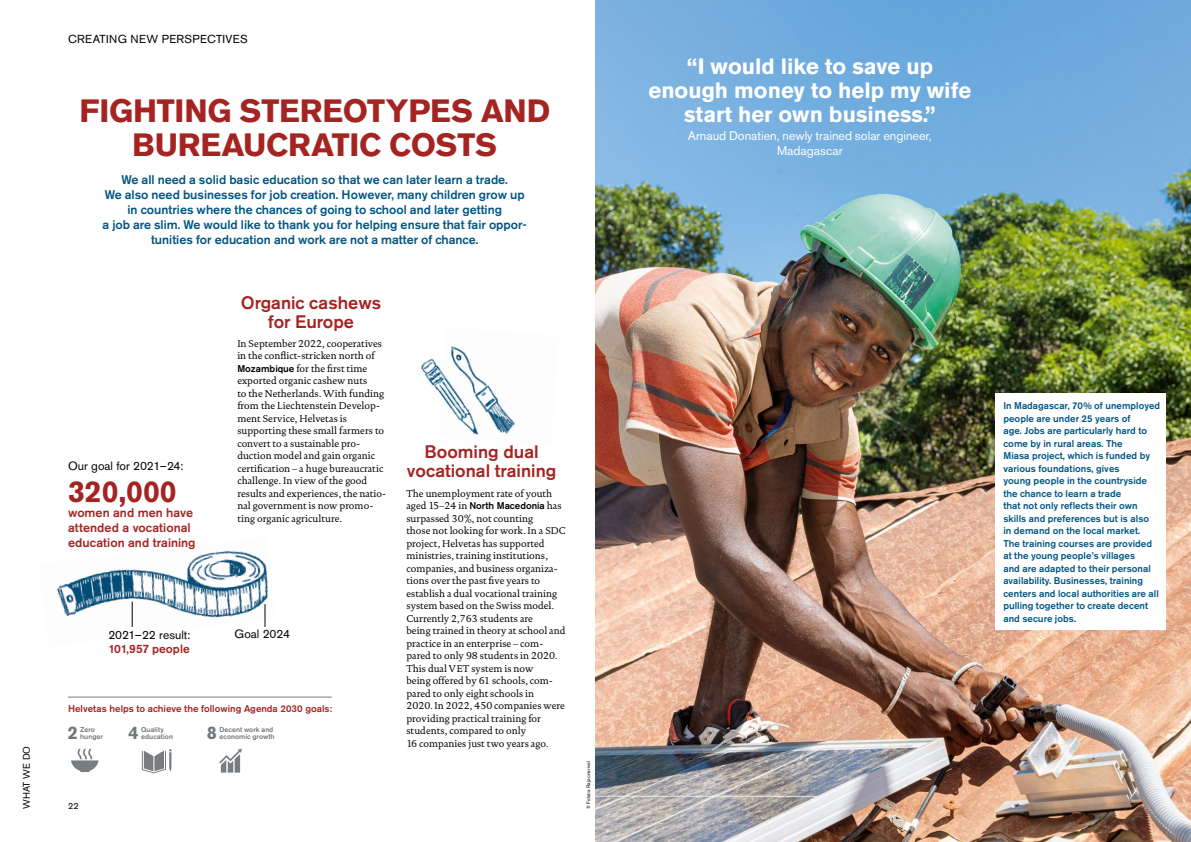
<style>
.page{position:relative;width:1191px;height:842px;background:#fff}
.page>*{position:absolute;margin:0;border:0;box-sizing:border-box;transform-origin:0 0}
.t1{font:700 32px/34px "Akzidenz Grotesk BE";letter-spacing:-.005em;color:#a42422;text-align:center}
.t2{font:700 30px "Akzidenz Grotesk BE";color:#a42422}
.t3{font:700 22px/24px "Akzidenz Grotesk BE";color:#fff;text-align:center}
.t4{font:500 18px/19px "Akzidenz Grotesk BE";color:#a42422;text-align:center}
.t5{font:700 18px "Akzidenz Grotesk BE";color:#73777a}
.t6{font:500 12.5px/15px "Akzidenz Grotesk BE";color:#005684;text-align:center}
.t7{font:500 12.5px/15px "Akzidenz Grotesk BE";color:#a42422}
.t8{font:12.5px/15px "Akzidenz Grotesk BE";color:#fff;text-align:center}
.t9{font:12px "Akzidenz Grotesk BE";color:#000}
.t10{font:500 12px "Akzidenz Grotesk BE";letter-spacing:.005em;color:#a42422}
.t11{font:11.5px "Akzidenz Grotesk BE";letter-spacing:.03em;color:#000}
.t12{font:10px/12.5px "DTL Documenta TOT";color:#000}
.t13{font:500 9.8px/12.5px "Akzidenz Grotesk BE";letter-spacing:.005em;color:#005684}
.t14{font:500 9.8px "Akzidenz Grotesk BE";color:#a42422}
.t15{font:9.5px "Akzidenz Grotesk BE";letter-spacing:.025em;color:#000}
.t16{font:9px "Akzidenz Grotesk BE";color:#000}
.t17{font:500 7px "Akzidenz Grotesk BE";letter-spacing:.005em;color:#73777a}
.t18{font:5px "Akzidenz Grotesk BE";letter-spacing:.02em;color:#000}
.s1{font-family:"Akzidenz Grotesk BE";font-weight:500;font-size:9.8px}
</style>
<div class="page">
<img style="left:450px;top:346px;width:65px;height:88px">
<img style="left:421px;top:350px;width:67px;height:85px">
<img style="left:56px;top:551px;width:213px;height:76px">
<svg style="left:132px;top:602px;width:1px;height:25px"></svg>
<svg style="left:265px;top:604px;width:1px;height:23px"></svg>
<img style="left:595px;top:0;width:596px;height:842px">
<hr style="left:68px;top:697px;width:264px;height:1px;background:#73777a">
<svg style="left:142px;top:749px;width:29px;height:24px"></svg>
<svg style="left:71px;top:748px;width:27px;height:24px"></svg>
<svg style="left:219px;top:749px;width:23px;height:24px"></svg>
<div style="left:994px;top:393px;width:171px;height:237px;background:#fff"></div>
<p class="t15" style="left:21px;top:809px;width:65px;rotate:-90deg">WHAT WE DO</p>
<p class="t11" style="left:68px;top:32px;width:181px">CREATING NEW PERSPECTIVES</p>
<h1 class="t1" style="left:79px;top:94px;width:472px">FIGHTING STEREOTYPES AND<br>BUREAUCRATIC COSTS</h1>
<p class="t6" style="left:102px;top:172px;width:426px">We all need a solid basic education so that we can later learn a trade.<br>We also need businesses for job creation. However, many children grow up in countries where the chances of going to school and later getting<br>a job are slim. We would like to thank you for helping ensure that fair oppor&shy;tunities for education and work are not a matter of chance.</p>
<p class="t9" style="left:68px;top:459px;width:117px">Our goal for 2021–24:</p>
<h2 class="t2" style="left:68px;top:474px;width:110px">320,000</h2>
<p class="t7" style="left:68px;top:505px;width:129px">women and men have attended a vocational education and training</p>
<p class="t9" style="left:108px;top:627px;width:84px">2021–22 result:</p>
<p class="t10" style="left:108px;top:641px;width:83px">101,957 people</p>
<h3 class="t4" style="left:241px;top:293px;width:142px">Organic cashews for Europe</h3>
<p class="t12" style="left:237px;top:337px;width:150px">In September 2022, cooperatives in the conflict-stricken north of<br><span class="s1">Mozambique</span> for the first time exported organic cashew nuts<br>to the Netherlands. With funding from the Liechtenstein Develop&shy;ment Service, Helvetas is supporting these small farmers to convert to a sustainable pro&shy;duction model and gain organic certification – a huge bureaucratic challenge. In view of the good results and experiences, the natio&shy;nal government is now promo&shy;ting organic agriculture.</p>
<p class="t9" style="left:234px;top:627px;width:57px">Goal 2024</p>
<p class="t14" style="left:68px;top:702px;width:266px">Helvetas helps to achieve the following Agenda 2030 goals:</p>
<p class="t17" style="left:141px;top:725px;width:24px">Quality</p>
<h3 class="t5" style="left:68px;top:722px;width:12px">2</h3>
<p class="t17" style="left:80px;top:732px;width:24px">hunger</p>
<h3 class="t5" style="left:207px;top:722px;width:12px">8</h3>
<p class="t17" style="left:220px;top:732px;width:57px">economic growth</p>
<h3 class="t5" style="left:128px;top:722px;width:12px">4</h3>
<p class="t17" style="left:141px;top:732px;width:33px">education</p>
<p class="t17" style="left:80px;top:725px;width:16px">Zero</p>
<p class="t17" style="left:220px;top:725px;width:55px">Decent work and</p>
<h3 class="t4" style="left:407px;top:442px;width:151px">Booming dual vocational training</h3>
<p class="t12" style="left:406px;top:487px;width:161px">The unemployment rate of youth aged 15–24 in <span class="s1">North Macedonia</span> has surpassed 30%, not counting<br>those not looking for work. In a SDC project, Helvetas has supported ministries, training institutions, companies, and business organiza&shy;tions over the past five years to establish a dual vocational training system based on the Swiss model.<br>Currently 2,763 students are<br>being trained in theory at school and practice in an enterprise – com&shy;pared to only 98 students in 2020.<br>This dual VET system is now<br>being offered by 61 schools, com&shy;pared to only eight schools in<br>2020. In 2022, 450 companies were providing practical training for students, compared to only<br>16 companies just two years ago.</p>
<p class="t16" style="left:68px;top:801px;width:12px">22</p>
<p class="t18" style="left:585px;top:809px;width:50px;rotate:-90deg">© Felana Rajaonarivel</p>
<h3 class="t3" style="left:648px;top:54px;width:324px">“I would like to save up enough money to help my wife start her own business.”</h3>
<p class="t8" style="left:688px;top:128px;width:245px">Arnaud Donatien, newly trained solar engineer,<br>Madagascar</p>
<p class="t13" style="left:1003px;top:399px;width:158px">In Madagascar, 70% of unemployed people are under 25 years of<br>age. Jobs are particularly hard to come by in rural areas. The<br>Miasa project, which is funded by various foundations, gives<br>young people in the countryside the chance to learn a trade<br>that not only reflects their own skills and preferences but is also<br>in demand on the local market.<br>The training courses are provided at the young people’s villages<br>and are adapted to their personal availability. Businesses, training centers and local authorities are all pulling together to create decent and secure jobs.</p>
</div>
